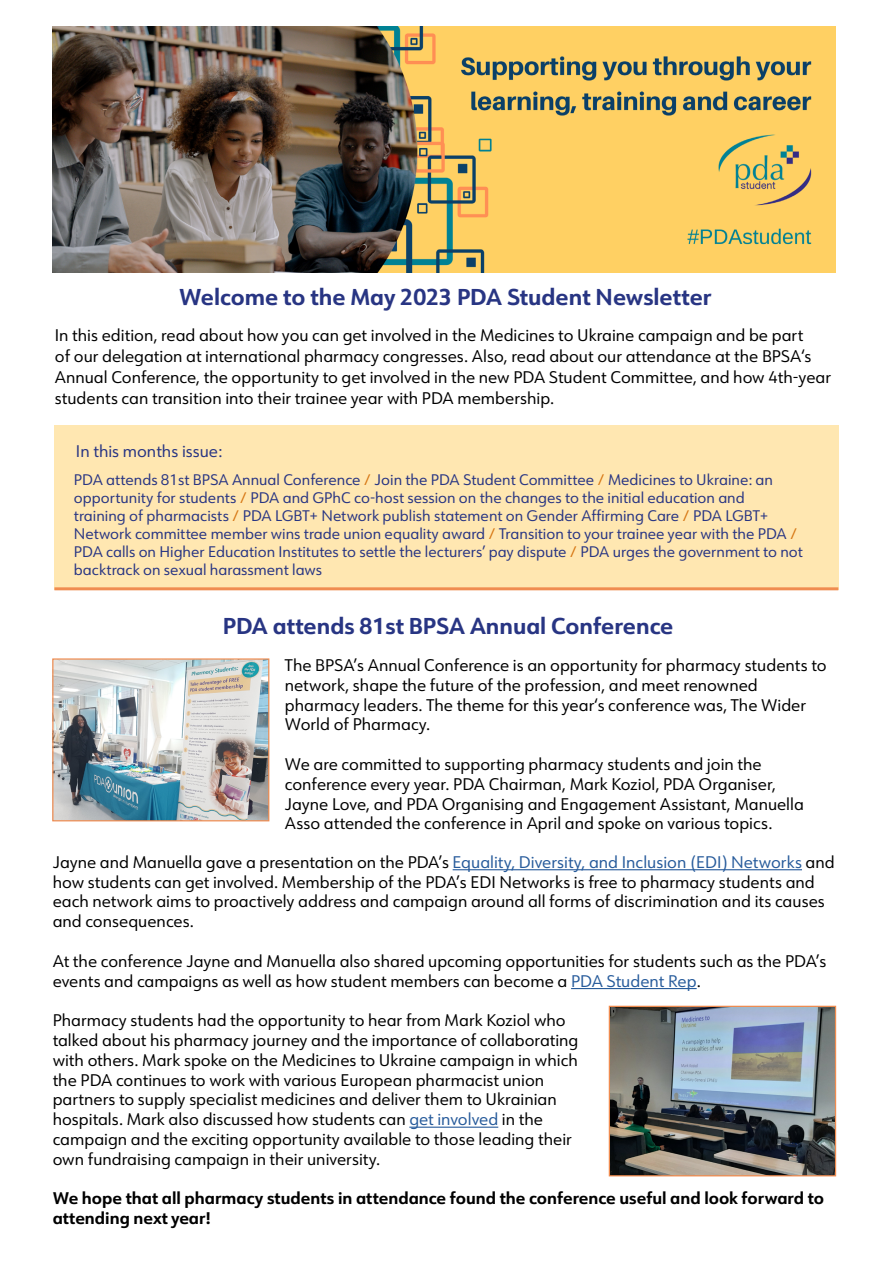
<style>
.page{position:relative;width:893px;height:1263px;background:#fff}
.page>*{position:absolute;margin:0;border:0;box-sizing:border-box;transform-origin:0 0}
.t1{font:700 22.5px "URW Form";color:#283583}
.t2{font:16.5px/19.8px "URW Form";color:#000}
.t3{font:700 16.5px/19.8px "URW Form";color:#000}
.t4{font:16.5px "URW Form";color:#283583}
.t5{font:15px/18px "URW Form";color:#283583}
.s1{color:#d67613}
.s2{color:#275b9b}
</style>
<div class="page">
<img style="left:52px;top:27px;width:783px;height:246px">
<div style="left:54px;top:425px;width:785px;height:165px;background:#ffe7b1"></div>
<hr style="left:54px;top:587px;width:784px;height:3px;background:#f08c50">
<hr style="left:453px;top:869px;width:349px;height:1px;background:#275b9b">
<hr style="left:571px;top:988px;width:126px;height:1px;background:#275b9b">
<hr style="left:409px;top:1126px;width:89px;height:2px;background:#275b9b">
<img style="left:611px;top:1008px;width:223px;height:166px">
<div style="left:609px;top:1006px;width:227px;height:170px;border:1px solid #f08c50"></div>
<img style="left:54px;top:660px;width:213px;height:159px">
<div style="left:52px;top:658px;width:217px;height:163px;border:1px solid #f08c50"></div>
<h1 class="t1" style="left:179px;top:281px;width:534px">Welcome to the May 2023 PDA Student Newsletter</h1>
<p class="t2" style="left:55px;top:324px;width:778px;line-height:21px">In this edition, read about how you can get involved in the Medicines to Ukraine campaign and be part<br>of our delegation at international pharmacy congresses. Also, read about our attendance at the BPSA‘s Annual Conference, the opportunity to get involved in the new PDA Student Committee, and how 4th-year students can transition into their trainee year with PDA membership.</p>
<p class="t4" style="left:76px;top:440px;width:148px">In this months issue:</p>
<p class="t5" style="left:74px;top:470px;width:730px">PDA attends 81st BPSA Annual Conference <span class="s1">/</span> Join the PDA Student Committee <span class="s1">/</span> Medicines to Ukraine: an opportunity for students <span class="s1">/</span> PDA and GPhC co-host session on the changes to the initial education and<br>training of pharmacists <span class="s1">/</span> PDA LGBT+ Network publish statement on Gender Affirming Care <span class="s1">/</span> PDA LGBT+ Network committee member wins trade union equality award <span class="s1">/</span> Transition to your trainee year with the PDA <span class="s1">/ </span>PDA calls on Higher Education Institutes to settle the lecturers’ pay dispute <span class="s1">/</span> PDA urges the government to not backtrack on sexual harassment laws</p>
<h1 class="t1" style="left:223px;top:610px;width:452px">PDA attends 81st BPSA Annual Conference</h1>
<p class="t2" style="left:285px;top:655px;width:543px">The BPSA’s Annual Conference is an opportunity for pharmacy students to network, shape the future of the profession, and meet renowned pharmacy leaders. The theme for this year‘s conference was, The Wider World of Pharmacy.</p>
<p class="t2" style="left:285px;top:754px;width:520px">We are committed to supporting pharmacy students and join the conference every year. PDA Chairman, Mark Koziol, PDA Organiser, Jayne Love, and PDA Organising and Engagement Assistant, Manuella Asso attended the conference in April and spoke on various topics.</p>
<p class="t2" style="left:53px;top:851px;width:784px">Jayne and Manuella gave a presentation on the PDA’s <span class="s2">Equality, Diversity, and Inclusion (EDI) Networks</span> and how students can get involved. Membership of the PDA’s EDI Networks is free to pharmacy students and each network aims to proactively address and campaign around all forms of discrimination and its causes and consequences.</p>
<p class="t2" style="left:53px;top:950px;width:775px">At the conference Jayne and Manuella also shared upcoming opportunities for students such as the PDA’s events and campaigns as well as how student members can become a <span class="s2">PDA Student Rep</span>.</p>
<p class="t2" style="left:53px;top:1010px;width:527px">Pharmacy students had the opportunity to hear from Mark Koziol who talked about his pharmacy journey and the importance of collaborating with others. Mark spoke on the Medicines to Ukraine campaign in which the PDA continues to work with various European pharmacist union partners to supply specialist medicines and deliver them to Ukrainian hospitals. Mark also discussed how students can <span class="s2">get involved</span> in the campaign and the exciting opportunity available to those leading their own fundraising campaign in their university.</p>
<p class="t3" style="left:53px;top:1188px;width:773px">We hope that all pharmacy students in attendance found the conference useful and look forward to attending next year!</p>
</div>
